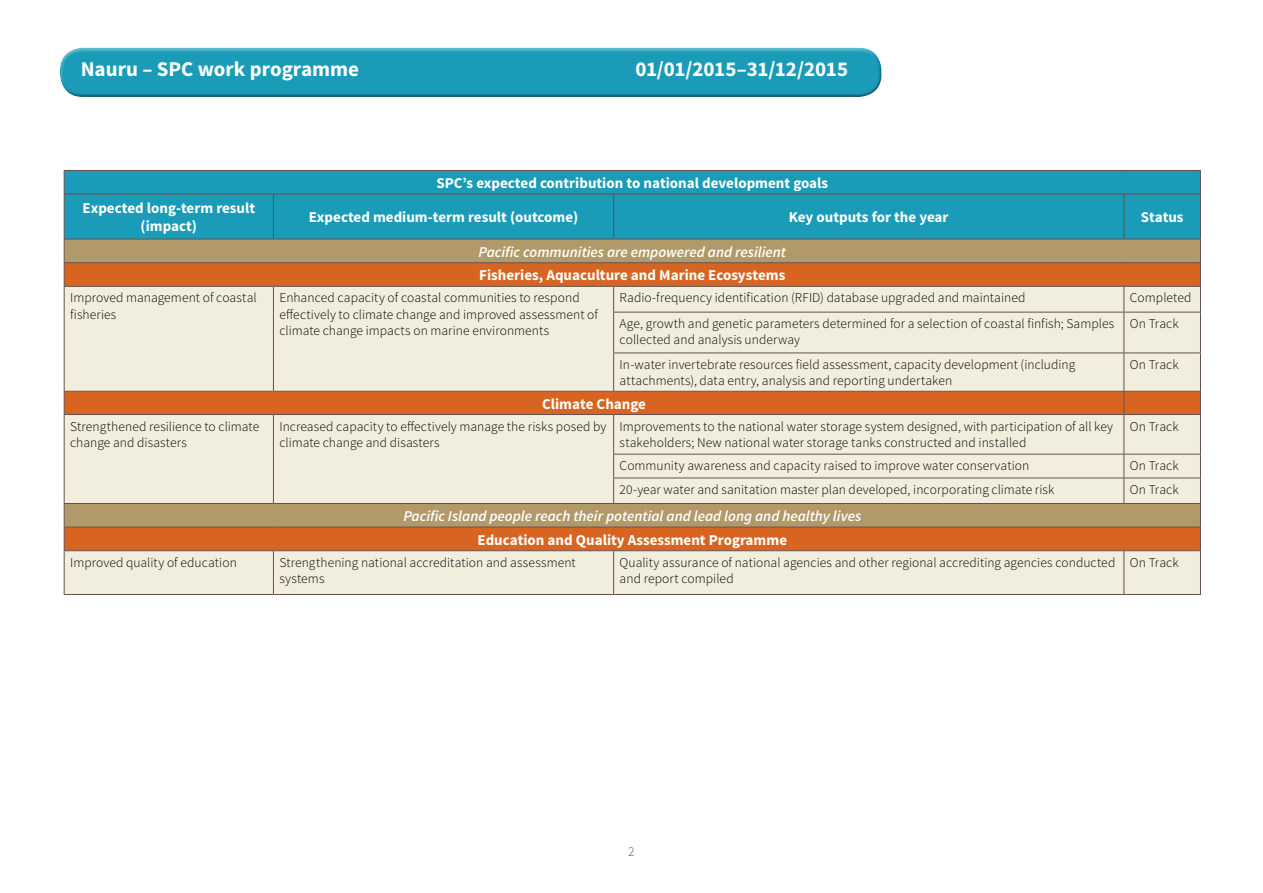
<style>
.page{position:relative;width:1263px;height:893px;background:#fff}
.page>*{position:absolute;margin:0;border:0;box-sizing:border-box;transform-origin:0 0}
.t1{font:700 21px "Source Sans Pro";letter-spacing:-.005em;color:#fff}
.t2{font:700 15px/18px "Source Sans Pro";color:#fff;text-align:center}
.t3{font:italic 600 15px "Source Sans Pro";color:#fff}
.t4{font:300 13.5px/16.2px "Source Sans Pro";letter-spacing:.005em;color:#000}
.t5{font:300 13.5px "Source Sans Pro";color:#575756}
</style>
<div class="page">
<div style="left:60px;top:47px;width:822px;height:41px;background:#fff;opacity:.45"></div>
<div style="left:60px;top:53px;width:822px;height:45px;background:#000;opacity:.45"></div>
<div style="left:65px;top:171px;width:1135px;height:68px;background:#1a9bb8"></div>
<div style="left:65px;top:240px;width:1135px;height:22px;background:#b19969"></div>
<svg style="left:65px;top:263px;width:1135px;height:23px;background:#d56421"></svg>
<svg style="left:65px;top:287px;width:1135px;height:307px;background:#e8d2b8"></svg>
<hr style="left:64px;top:194px;width:209px;height:1px;background:#64504f">
<hr style="left:273px;top:194px;width:341px;height:1px;background:#64504f">
<hr style="left:273px;top:194px;width:1px;height:45px;background:#64504f">
<hr style="left:614px;top:194px;width:510px;height:1px;background:#64504f">
<hr style="left:613px;top:194px;width:1px;height:45px;background:#64504f">
<svg style="left:273px;top:287px;width:1px;height:25px"></svg>
<svg style="left:613px;top:287px;width:1px;height:25px"></svg>
<svg style="left:1123px;top:287px;width:1px;height:25px"></svg>
<hr style="left:273px;top:312px;width:1px;height:41px;background:#64504f">
<hr style="left:613px;top:312px;width:511px;height:1px;background:#64504f">
<hr style="left:613px;top:312px;width:1px;height:41px;background:#64504f">
<hr style="left:1124px;top:312px;width:77px;height:1px;background:#64504f">
<hr style="left:1123px;top:312px;width:1px;height:41px;background:#64504f">
<hr style="left:273px;top:353px;width:1px;height:38px;background:#64504f">
<hr style="left:613px;top:353px;width:511px;height:1px;background:#64504f">
<hr style="left:613px;top:353px;width:1px;height:38px;background:#64504f">
<hr style="left:1124px;top:353px;width:77px;height:1px;background:#64504f">
<hr style="left:1123px;top:353px;width:1px;height:38px;background:#64504f">
<svg style="left:1123px;top:392px;width:1px;height:22px"></svg>
<hr style="left:273px;top:415px;width:1px;height:39px;background:#64504f">
<hr style="left:613px;top:415px;width:1px;height:39px;background:#64504f">
<hr style="left:1123px;top:415px;width:1px;height:39px;background:#64504f">
<hr style="left:613px;top:454px;width:511px;height:1px;background:#64504f">
<hr style="left:1124px;top:454px;width:77px;height:1px;background:#64504f">
<svg style="left:273px;top:454px;width:1px;height:49px"></svg>
<hr style="left:613px;top:478px;width:511px;height:1px;background:#64504f">
<svg style="left:613px;top:454px;width:1px;height:49px"></svg>
<hr style="left:1124px;top:478px;width:77px;height:1px;background:#64504f">
<svg style="left:1123px;top:454px;width:1px;height:49px"></svg>
<hr style="left:273px;top:551px;width:1px;height:43px;background:#64504f">
<hr style="left:613px;top:551px;width:1px;height:43px;background:#64504f">
<hr style="left:1123px;top:551px;width:1px;height:43px;background:#64504f">
<hr style="left:64px;top:239px;width:209px;height:1px;background:#64504f">
<hr style="left:273px;top:239px;width:341px;height:1px;background:#64504f">
<hr style="left:614px;top:239px;width:510px;height:1px;background:#64504f">
<hr style="left:1124px;top:239px;width:77px;height:1px;background:#64504f">
<hr style="left:64px;top:312px;width:1px;height:41px;background:#64504f">
<hr style="left:1200px;top:312px;width:1px;height:41px;background:#64504f">
<hr style="left:64px;top:353px;width:1px;height:38px;background:#64504f">
<hr style="left:1200px;top:353px;width:1px;height:38px;background:#64504f">
<hr style="left:64px;top:415px;width:1px;height:39px;background:#64504f">
<hr style="left:1200px;top:415px;width:1px;height:39px;background:#64504f">
<hr style="left:64px;top:551px;width:1px;height:43px;background:#64504f">
<hr style="left:1200px;top:551px;width:1px;height:43px;background:#64504f">
<hr style="left:64px;top:262px;width:209px;height:1px;background:#64504f">
<svg style="left:64px;top:239px;width:1px;height:73px"></svg>
<hr style="left:273px;top:262px;width:341px;height:1px;background:#64504f">
<hr style="left:614px;top:262px;width:510px;height:1px;background:#64504f">
<hr style="left:1124px;top:262px;width:77px;height:1px;background:#64504f">
<svg style="left:1200px;top:239px;width:1px;height:73px"></svg>
<hr style="left:64px;top:286px;width:209px;height:1px;background:#64504f">
<hr style="left:273px;top:286px;width:341px;height:1px;background:#64504f">
<hr style="left:614px;top:286px;width:510px;height:1px;background:#64504f">
<hr style="left:1124px;top:286px;width:77px;height:1px;background:#64504f">
<hr style="left:64px;top:391px;width:209px;height:1px;background:#64504f">
<svg style="left:64px;top:392px;width:1px;height:22px"></svg>
<hr style="left:273px;top:391px;width:341px;height:1px;background:#64504f">
<hr style="left:614px;top:391px;width:510px;height:1px;background:#64504f">
<hr style="left:1124px;top:391px;width:77px;height:1px;background:#64504f">
<svg style="left:1200px;top:392px;width:1px;height:22px"></svg>
<hr style="left:64px;top:414px;width:209px;height:1px;background:#64504f">
<hr style="left:273px;top:414px;width:341px;height:1px;background:#64504f">
<hr style="left:614px;top:414px;width:510px;height:1px;background:#64504f">
<hr style="left:1124px;top:414px;width:77px;height:1px;background:#64504f">
<hr style="left:64px;top:503px;width:209px;height:1px;background:#64504f">
<hr style="left:273px;top:503px;width:341px;height:1px;background:#64504f">
<hr style="left:614px;top:503px;width:510px;height:1px;background:#64504f">
<hr style="left:1124px;top:503px;width:77px;height:1px;background:#64504f">
<hr style="left:64px;top:527px;width:209px;height:1px;background:#64504f">
<svg style="left:64px;top:454px;width:1px;height:96px"></svg>
<hr style="left:273px;top:527px;width:341px;height:1px;background:#64504f">
<hr style="left:614px;top:527px;width:510px;height:1px;background:#64504f">
<hr style="left:1124px;top:527px;width:77px;height:1px;background:#64504f">
<svg style="left:1200px;top:454px;width:1px;height:96px"></svg>
<hr style="left:64px;top:550px;width:209px;height:1px;background:#64504f">
<hr style="left:273px;top:550px;width:341px;height:1px;background:#64504f">
<hr style="left:614px;top:550px;width:510px;height:1px;background:#64504f">
<hr style="left:1124px;top:550px;width:77px;height:1px;background:#64504f">
<hr style="left:1124px;top:194px;width:77px;height:1px;background:#64504f">
<hr style="left:1123px;top:194px;width:1px;height:45px;background:#64504f">
<hr style="left:64px;top:170px;width:209px;height:1px;background:#64504f">
<svg style="left:64px;top:171px;width:1px;height:23px"></svg>
<hr style="left:273px;top:170px;width:341px;height:1px;background:#64504f">
<hr style="left:614px;top:170px;width:510px;height:1px;background:#64504f">
<hr style="left:1124px;top:170px;width:77px;height:1px;background:#64504f">
<svg style="left:1200px;top:171px;width:1px;height:23px"></svg>
<hr style="left:64px;top:194px;width:1px;height:45px;background:#64504f">
<hr style="left:1200px;top:194px;width:1px;height:45px;background:#64504f">
<hr style="left:64px;top:594px;width:209px;height:1px;background:#64504f">
<hr style="left:273px;top:594px;width:341px;height:1px;background:#64504f">
<hr style="left:614px;top:594px;width:510px;height:1px;background:#64504f">
<hr style="left:1124px;top:594px;width:77px;height:1px;background:#64504f">
<h1 class="t1" style="left:81px;top:56px;width:280px">Nauru – SPC work programme</h1>
<h1 class="t1" style="left:635px;top:56px;width:214px">01/01/2015–31/12/2015</h1>
<p class="t2" style="left:436px;top:174px;width:393px">SPC’s expected contribution to national development goals</p>
<p class="t2" style="left:82px;top:200px;width:174px">Expected long-term result (impact)</p>
<p class="t2" style="left:309px;top:209px;width:271px">Expected medium-term result (outcome)</p>
<p class="t2" style="left:789px;top:209px;width:161px">Key outputs for the year</p>
<p class="t2" style="left:1141px;top:209px;width:44px">Status</p>
<p class="t3" style="left:479px;top:242px;width:309px">Pacific communities are empowered and resilient</p>
<p class="t2" style="left:479px;top:267px;width:307px">Fisheries, Aquaculture and Marine Ecosystems</p>
<p class="t4" style="left:70px;top:290px;width:188px">Improved management of coastal fisheries</p>
<p class="t4" style="left:279px;top:290px;width:320px">Enhanced capacity of coastal communities to respond effectively to climate change and improved assessment of climate change impacts on marine environments</p>
<p class="t4" style="left:620px;top:290px;width:407px">Radio-frequency identification (RFID) database upgraded and maintained</p>
<p class="t4" style="left:1130px;top:290px;width:63px">Completed</p>
<p class="t4" style="left:620px;top:316px;width:496px">Age, growth and genetic parameters determined for a selection of coastal finfish; Samples collected and analysis underway</p>
<p class="t4" style="left:1130px;top:316px;width:50px">On Track</p>
<p class="t4" style="left:620px;top:357px;width:457px">In-water invertebrate resources field assessment, capacity development (including attachments), data entry, analysis and reporting undertaken</p>
<p class="t4" style="left:1130px;top:357px;width:50px">On Track</p>
<p class="t2" style="left:542px;top:395px;width:105px">Climate Change</p>
<p class="t4" style="left:70px;top:418px;width:191px">Strengthened resilience to climate change and disasters</p>
<p class="t4" style="left:279px;top:418px;width:329px">Increased capacity to effectively manage the risks posed by climate change and disasters</p>
<p class="t4" style="left:620px;top:418px;width:495px">Improvements to the national water storage system designed, with participation of all key stakeholders; New national water storage tanks constructed and installed</p>
<p class="t4" style="left:1130px;top:418px;width:50px">On Track</p>
<p class="t4" style="left:620px;top:458px;width:411px">Community awareness and capacity raised to improve water conservation</p>
<p class="t4" style="left:1130px;top:458px;width:50px">On Track</p>
<p class="t4" style="left:620px;top:482px;width:436px">20-year water and sanitation master plan developed, incorporating climate risk</p>
<p class="t4" style="left:1130px;top:482px;width:50px">On Track</p>
<p class="t3" style="left:403px;top:507px;width:459px">Pacific Island people reach their potential and lead long and healthy lives</p>
<p class="t2" style="left:477px;top:531px;width:311px">Education and Quality Assessment Programme</p>
<p class="t4" style="left:70px;top:554px;width:168px">Improved quality of education</p>
<p class="t4" style="left:279px;top:554px;width:298px">Strengthening national accreditation and assessment systems</p>
<p class="t4" style="left:620px;top:554px;width:497px">Quality assurance of national agencies and other regional accrediting agencies conducted and report compiled</p>
<p class="t4" style="left:1130px;top:554px;width:50px">On Track</p>
<p class="t5" style="left:628px;top:844px;width:8px">2</p>
</div>
